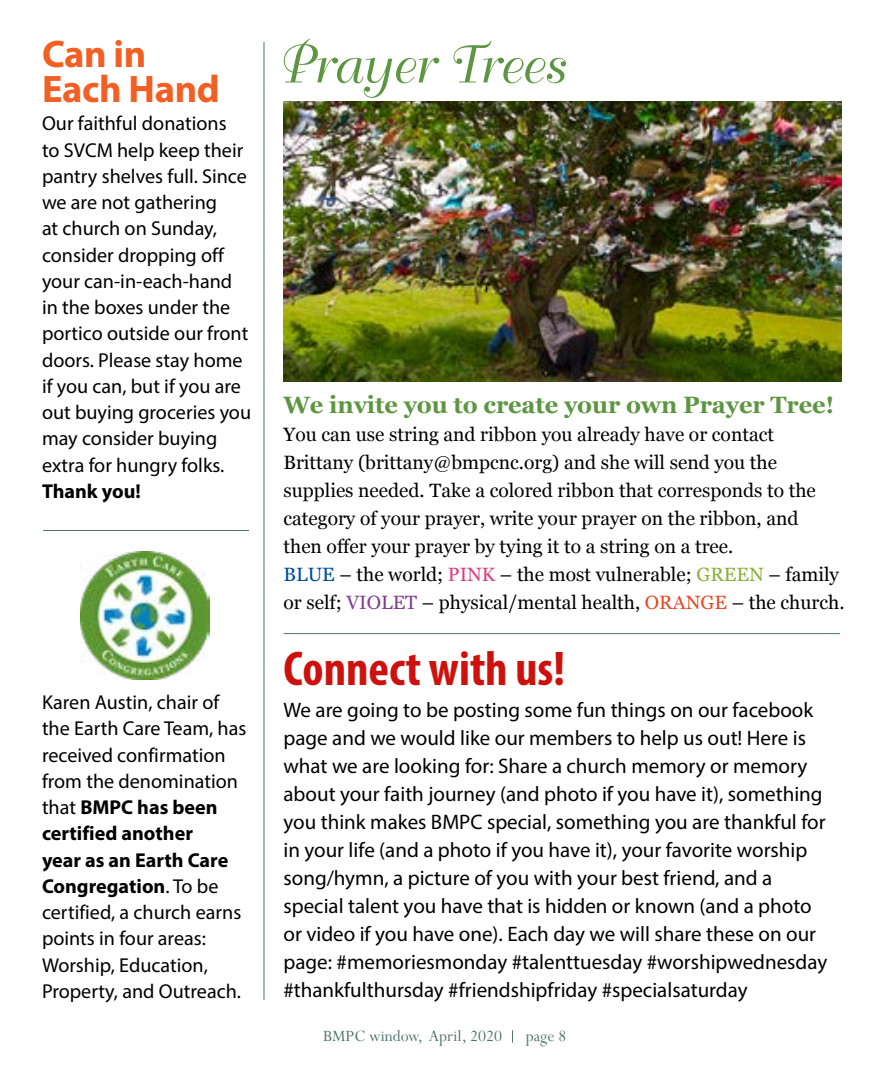
<style>
.page{position:relative;width:882px;height:1071px;background:#fff}
.page>*{position:absolute;margin:0;border:0;box-sizing:border-box;transform-origin:0 0}
.t1{font:52.5px "Bellevue";color:#5d9641}
.t2{font:700 condensed 49px "Myriad Pro";color:#cd110d}
.t3{font:700 38.5px/35px "Myriad Pro";letter-spacing:-.01em;color:#f15f22}
.t4{font:700 23.62px "Georgia";letter-spacing:-.005em;color:#5d9641}
.t5{font:21px/28px "Myriad Pro";color:#000}
.t6{font:20.12px/26.2px "Myriad Pro";color:#000}
.t7{font:700 20.12px "Myriad Pro";color:#000}
.t8{font:19.25px/28px "Georgia";color:#000}
.t9{font:17.5px "Perpetua";color:#4f756c}
.s1{font-weight:700}
.s2{color:#004e9d}
.s3{color:#dc3e80}
.s4{color:#8cb036}
.s5{color:#823f8e}
.s6{color:#e84925}
</style>
<div class="page">
<hr style="left:264px;top:42px;width:1px;height:958px;background:#4f756c">
<img style="left:80px;top:551px;width:129px;height:129px">
<hr style="left:43px;top:530px;width:206px;height:1px;background:#4f756c">
<hr style="left:284px;top:633px;width:556px;height:1px;background:#4f756c">
<img style="left:284px;top:101px;width:558px;height:281px">
<svg style="left:512px;top:1030px;width:1px;height:13px"></svg>
<h3 class="t3" style="left:42px;top:36px;width:179px">Can in<br>Each Hand</h3>
<p class="t6" style="left:42px;top:110px;width:211px">Our faithful donations<br>to SVCM help keep their pantry shelves full. Since we are not gathering<br>at church on Sunday, consider dropping off your can-in-each-hand in the boxes under the portico outside our front doors. Please stay home if you can, but if you are out buying groceries you may consider buying extra for hungry folks.</p>
<p class="t7" style="left:42px;top:478px;width:100px">Thank you!</p>
<p class="t6" style="left:42px;top:689px;width:206px">Karen Austin, chair of the Earth Care Team, has received confirmation from the denomination that <span class="s1">BMPC has been certified another<br>year as an Earth Care<br>Congregation</span>. To be certified, a church earns points in four areas:<br>Worship, Education,<br>Property, and Outreach.</p>
<h1 class="t1" style="left:275px;top:36px;width:289px">Prayer Trees</h1>
<p class="t4" style="left:284px;top:387px;width:552px">We invite you to create your own Prayer Tree!</p>
<p class="t8" style="left:284px;top:420px;width:563px">You can use string and ribbon you already have or contact Brittany (brittany@bmpcnc.org) and she will send you the supplies needed. Take a colored ribbon that corresponds to the category of your prayer, write your prayer on the ribbon, and<br>then offer your prayer by tying it to a string on a tree.<br><span class="s2">BLUE</span> – the world; <span class="s3">PINK</span> – the most vulnerable; <span class="s4">GREEN</span> – family or self; <span class="s5">VIOLET</span> – physical/mental health, <span class="s6">ORANGE</span> – the church.</p>
<h2 class="t2" style="left:284px;top:638px;width:283px">Connect with us!</h2>
<p class="t5" style="left:284px;top:695px;width:545px">We are going to be posting some fun things on our facebook page and we would like our members to help us out! Here is what we are looking for: Share a church memory or memory about your faith journey (and photo if you have it), something you think makes BMPC special, something you are thankful for in your life (and a photo if you have it), your favorite worship song/hymn, a picture of you with your best friend, and a special talent you have that is hidden or known (and a photo or video if you have one). Each day we will share these on our page: #memoriesmonday #talenttuesday #worshipwednesday #thankfulthursday #friendshipfriday #specialsaturday</p>
<p class="t9" style="left:323px;top:1025px;width:181px">BMPC window, April, 2020</p>
<p class="t9" style="left:526px;top:1025px;width:42px">page 8</p>
</div>
